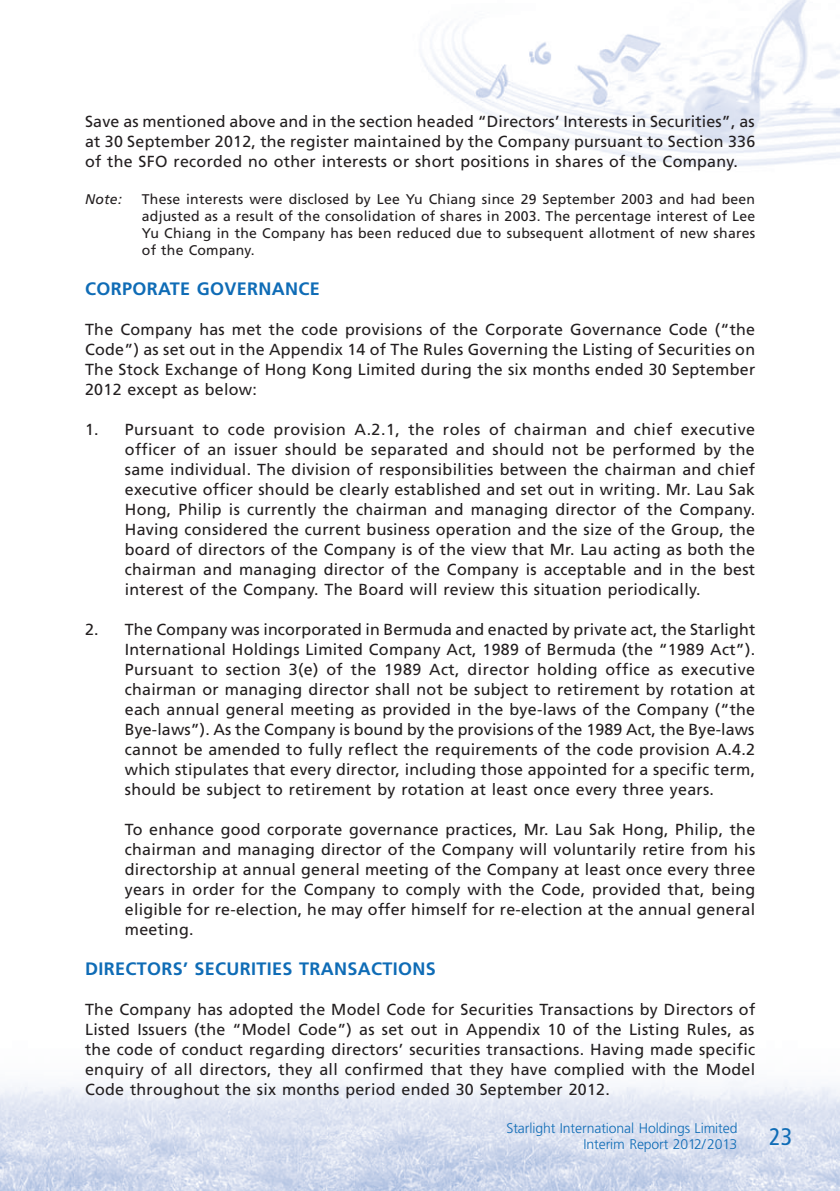
<style>
.page{position:relative;width:840px;height:1191px;background:#fff}
.page>*{position:absolute;margin:0;border:0;box-sizing:border-box;transform-origin:0 0}
.t1{font:condensed 24px "Frutiger LT Std";color:#0f6cb6}
.t2{font:700 18px "Frutiger LT Std";letter-spacing:.015em;color:#0f6cb6}
.t3{font:16px/20px "Frutiger LT Std";letter-spacing:.015em;color:#231f20;text-align:justify}
.t4{font:14px/17px "Frutiger LT Std";letter-spacing:.015em;color:#231f20;text-align:justify}
.t5{font:300 14px/16px "Frutiger LT Std";letter-spacing:-.01em;color:#0f6cb6;text-align:right}
.t6{font:italic 14px "Frutiger LT Std";color:#231f20}
</style>
<div class="page">
<img style="left:0;top:0;width:839px;height:1191px">
<p class="t3" style="left:85px;top:111px;width:671px">Save as mentioned above and in the section headed “Directors’ Interests in Securities”, as at 30 September 2012, the register maintained by the Company pursuant to Section 336 of the SFO recorded no other interests or short positions in shares of the Company.</p>
<p class="t6" style="left:85px;top:191px;width:38px">Note:</p>
<p class="t4" style="left:142px;top:190px;width:614px">These interests were disclosed by Lee Yu Chiang since 29 September 2003 and had been adjusted as a result of the consolidation of shares in 2003. The percentage interest of Lee Yu Chiang in the Company has been reduced due to subsequent allotment of new shares of the Company.</p>
<p class="t2" style="left:85px;top:278px;width:236px">CORPORATE GOVERNANCE</p>
<p class="t3" style="left:85px;top:319px;width:671px">The Company has met the code provisions of the Corporate Governance Code (“the Code”) as set out in the Appendix 14 of The Rules Governing the Listing of Securities on The Stock Exchange of Hong Kong Limited during the six months ended 30 September 2012 except as below:</p>
<p class="t3" style="left:125px;top:419px;width:631px;text-indent:-40px">1. Pursuant to code provision A.2.1, the roles of chairman and chief executive officer of an issuer should be separated and should not be performed by the same individual. The division of responsibilities between the chairman and chief executive officer should be clearly established and set out in writing. Mr. Lau Sak Hong, Philip is currently the chairman and managing director of the Company.<br>Having considered the current business operation and the size of the Group, the board of directors of the Company is of the view that Mr. Lau acting as both the chairman and managing director of the Company is acceptable and in the best interest of the Company. The Board will review this situation periodically.</p>
<p class="t3" style="left:125px;top:619px;width:631px;text-indent:-40px">2. The Company was incorporated in Bermuda and enacted by private act, the Starlight International Holdings Limited Company Act, 1989 of Bermuda (the “1989 Act”).<br>Pursuant to section 3(e) of the 1989 Act, director holding office as executive chairman or managing director shall not be subject to retirement by rotation at each annual general meeting as provided in the bye-laws of the Company (“the Bye-laws”). As the Company is bound by the provisions of the 1989 Act, the Bye-laws cannot be amended to fully reflect the requirements of the code provision A.4.2 which stipulates that every director, including those appointed for a specific term, should be subject to retirement by rotation at least once every three years.</p>
<p class="t3" style="left:125px;top:819px;width:631px">To enhance good corporate governance practices, Mr. Lau Sak Hong, Philip, the chairman and managing director of the Company will voluntarily retire from his directorship at annual general meeting of the Company at least once every three years in order for the Company to comply with the Code, provided that, being eligible for re-election, he may offer himself for re-election at the annual general meeting.</p>
<p class="t2" style="left:85px;top:958px;width:352px">DIRECTORS’ SECURITIES TRANSACTIONS</p>
<p class="t3" style="left:85px;top:999px;width:671px">The Company has adopted the Model Code for Securities Transactions by Directors of Listed Issuers (the “Model Code”) as set out in Appendix 10 of the Listing Rules, as the code of conduct regarding directors’ securities transactions. Having made specific enquiry of all directors, they all confirmed that they have complied with the Model Code throughout the six months period ended 30 September 2012.</p>
<p class="t5" style="left:506px;top:1119px;width:232px">Starlight International Holdings Limited<br>Interim Report 2012/2013</p>
<h1 class="t1" style="left:768px;top:1122px;width:12px">23</h1>
</div>
